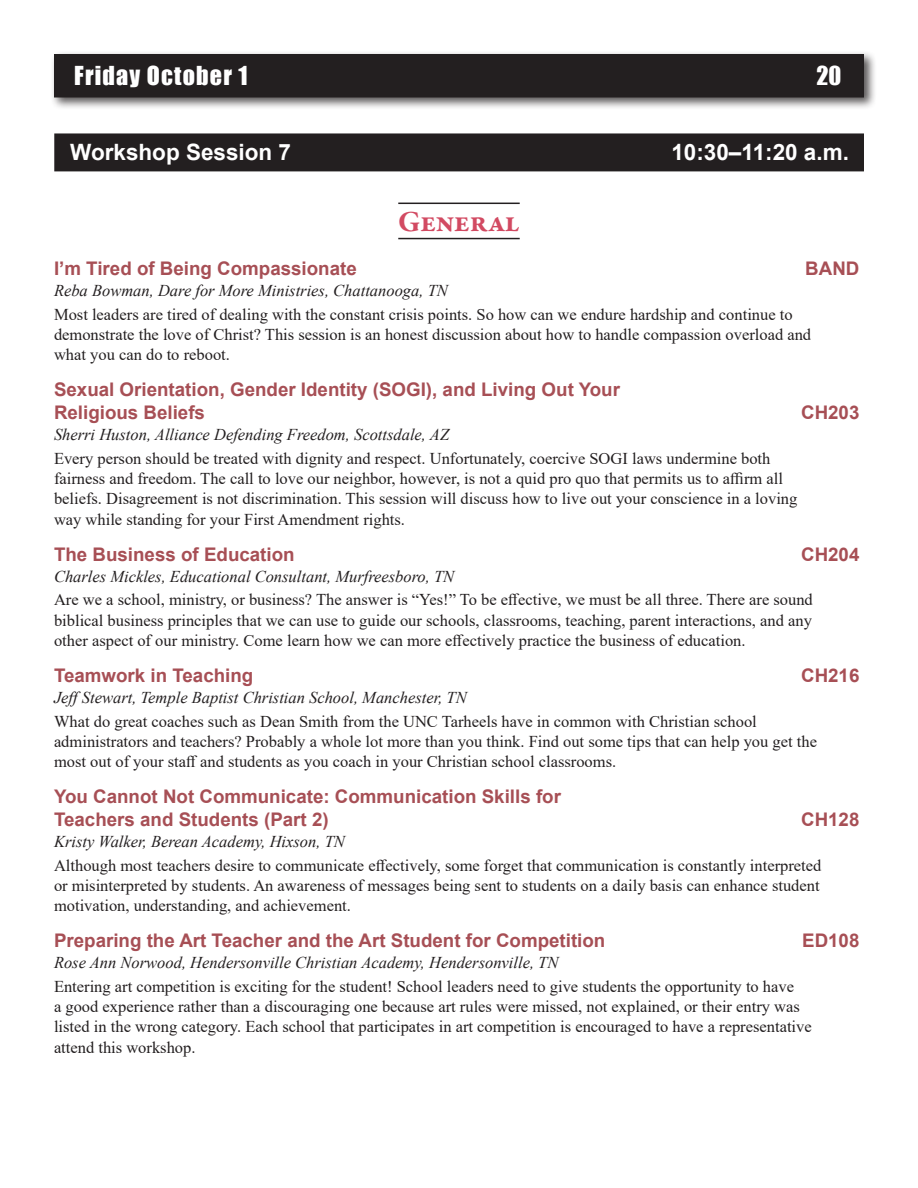
<style>
.page{position:relative;width:918px;height:1188px;background:#fff}
.page>*{position:absolute;margin:0;border:0;box-sizing:border-box;transform-origin:0 0}
.WD_General_Secondary{font:700 30px "Garamond Premr Pro";letter-spacing:-.005em;color:#d24a62}
.t1{font:24px "Impact";letter-spacing:.05em;color:#fff}
.WD_Workshop_Session{font:700 22.5px "Arial";color:#fff}
.WD_Workshop_Titles{font:700 18.75px/22.5px "Arial";color:#a74f55}
.WD_Body_Copy{font:16.5px/20.2px "Times New Roman";color:#231f20}
.WD_Speakers{font:italic 16.5px "Times New Roman";color:#231f20}
</style>
<div class="page">
<div style="left:51px;top:51px;width:826px;height:59px;background:#231f20;opacity:.75"></div>
<div style="left:55px;top:55px;width:808px;height:42px;background:#231f20"></div>
<div style="left:54px;top:54px;width:810px;height:44px;border:2px solid #231f20"></div>
<hr style="left:398px;top:203px;width:122px;height:1px;background:#231f20">
<hr style="left:398px;top:238px;width:122px;height:1px;background:#231f20">
<div style="left:55px;top:134px;width:808px;height:37px;background:#231f20"></div>
<div style="left:54px;top:133px;width:810px;height:38px;border:2px solid #231f20"></div>
<h2 class="t1" style="left:74px;top:57px;width:175px">Friday October 1</h2>
<h2 class="t1" style="left:817px;top:57px;width:26px">20</h2>
<p class="WD_Workshop_Session" style="left:70px;top:136px;width:222px">Workshop Session 7</p>
<p class="WD_Workshop_Session" style="left:671px;top:136px;width:179px">10:30–11:20 a.m.</p>
<p class="WD_General_Secondary" style="left:398px;top:203px;width:123px">General</p>
<p class="WD_Workshop_Titles" style="left:54px;top:258px;width:304px">I’m Tired of Being Compassionate</p>
<p class="WD_Workshop_Titles" style="left:805px;top:258px;width:56px">BAND</p>
<p class="WD_Speakers" style="left:54px;top:280px;width:395px">Reba Bowman, Dare for More Ministries, Chattanooga, TN</p>
<p class="WD_Body_Copy" style="left:54px;top:304px;width:759px">Most leaders are tired of dealing with the constant crisis points. So how can we endure hardship and continue to demonstrate the love of Christ? This session is an honest discussion about how to handle compassion overload and what you can do to reboot.</p>
<p class="WD_Workshop_Titles" style="left:54px;top:379px;width:568px">Sexual Orientation, Gender Identity (SOGI), and Living Out Your<br>Religious Beliefs</p>
<p class="WD_Workshop_Titles" style="left:801px;top:401px;width:60px">CH203</p>
<p class="WD_Speakers" style="left:54px;top:423px;width:397px">Sherri Huston, Alliance Defending Freedom, Scottsdale, AZ</p>
<p class="WD_Body_Copy" style="left:54px;top:448px;width:745px">Every person should be treated with dignity and respect. Unfortunately, coercive SOGI laws undermine both fairness and freedom. The call to love our neighbor, however, is not a quid pro quo that permits us to affirm all beliefs. Disagreement is not discrimination. This session will discuss how to live out your conscience in a loving way while standing for your First Amendment rights.</p>
<p class="WD_Workshop_Titles" style="left:54px;top:543px;width:242px">The Business of Education</p>
<p class="WD_Workshop_Titles" style="left:801px;top:543px;width:60px">CH204</p>
<p class="WD_Speakers" style="left:54px;top:565px;width:402px">Charles Mickles, Educational Consultant, Murfreesboro, TN</p>
<p class="WD_Body_Copy" style="left:54px;top:589px;width:760px;text-align:justify">Are we a school, ministry, or business? The answer is “Yes!” To be effective, we must be all three. There are sound biblical business principles that we can use to guide our schools, classrooms, teaching, parent interactions, and any other aspect of our ministry. Come learn how we can more effectively practice the business of education.</p>
<p class="WD_Workshop_Titles" style="left:54px;top:664px;width:201px">Teamwork in Teaching</p>
<p class="WD_Workshop_Titles" style="left:801px;top:664px;width:60px">CH216</p>
<p class="WD_Speakers" style="left:54px;top:686px;width:414px">JeffStewart, Temple Baptist Christian School, Manchester, TN</p>
<p class="WD_Body_Copy" style="left:54px;top:711px;width:765px">What do great coaches such as Dean Smith from the UNC Tarheels have in common with Christian school administrators and teachers? Probably a whole lot more than you think. Find out some tips that can help you get the most out of your staff and students as you coach in your Christian school classrooms.</p>
<p class="WD_Workshop_Titles" style="left:54px;top:786px;width:508px">You Cannot Not Communicate: Communication Skills for<br>Teachers and Students (Part 2)</p>
<p class="WD_Workshop_Titles" style="left:801px;top:808px;width:60px">CH128</p>
<p class="WD_Speakers" style="left:54px;top:830px;width:292px">Kristy Walker, Berean Academy, Hixson, TN</p>
<p class="WD_Body_Copy" style="left:54px;top:854px;width:769px;text-align:justify">Although most teachers desire to communicate effectively, some forget that communication is constantly interpreted or misinterpreted by students. An awareness of messages being sent to students on a daily basis can enhance student motivation, understanding, and achievement.</p>
<p class="WD_Workshop_Titles" style="left:54px;top:929px;width:553px">Preparing the Art Teacher and the Art Student for Competition</p>
<p class="WD_Workshop_Titles" style="left:802px;top:929px;width:59px">ED108</p>
<p class="WD_Speakers" style="left:54px;top:951px;width:506px">Rose Ann Norwood, Hendersonville Christian Academy, Hendersonville, TN</p>
<p class="WD_Body_Copy" style="left:54px;top:976px;width:759px">Entering art competition is exciting for the student! School leaders need to give students the opportunity to have<br>a good experience rather than a discouraging one because art rules were missed, not explained, or their entry was listed in the wrong category. Each school that participates in art competition is encouraged to have a representative attend this workshop.</p>
</div>
